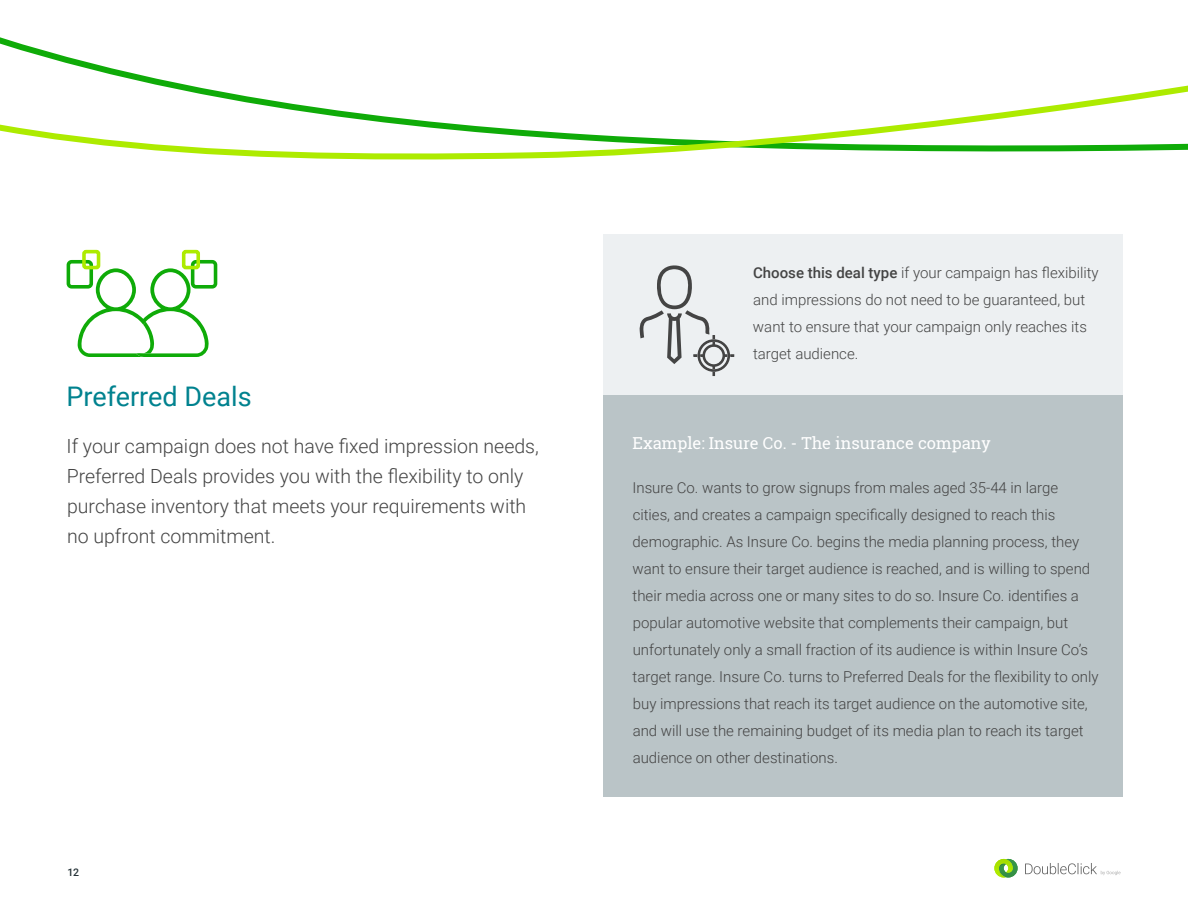
<style>
.page{position:relative;width:1188px;height:918px;background:#fff}
.page>*{position:absolute;margin:0;border:0;box-sizing:border-box;transform-origin:0 0}
.t1{font:27px "Roboto";color:#00828f}
.t2{font:300 19.5px/30px "Roboto";color:#444}
.t3{font:16.5px "Roboto Slab";color:#fff}
.t4{font:300 15px/27px "Roboto";color:#444}
.t5{font:500 10.5px "Roboto";color:#263338}
.s1{font-weight:500}
</style>
<div class="page">
<svg style="left:1025px;top:863px;width:95px;height:12px"></svg>
<svg style="left:994px;top:859px;width:24px;height:19px"></svg>
<svg style="left:0;top:37px;width:1188px;height:123px"></svg>
<svg style="left:78px;top:268px;width:131px;height:89px"></svg>
<div style="left:191px;top:260px;width:26px;height:29px;border:4px solid #0fab08;border-radius:3px"></div>
<div style="left:182px;top:250px;width:18px;height:19px;border:4px solid #adeb00;border-radius:2px"></div>
<div style="left:67px;top:260px;width:26px;height:29px;border:4px solid #0fab08;border-radius:3px"></div>
<div style="left:82px;top:250px;width:18px;height:19px;border:4px solid #adeb00;border-radius:2px"></div>
<div style="left:604px;top:235px;width:519px;height:160px;background:#edf0f2"></div>
<div style="left:604px;top:395px;width:519px;height:401px;background:#bac4c7"></div>
<svg style="left:639px;top:265px;width:95px;height:111px"></svg>
<h1 class="t1" style="left:67px;top:378px;width:187px">Preferred Deals</h1>
<h2 class="t2" style="left:67px;top:431px;width:474px">If your campaign does not have fixed impression needs, Preferred Deals provides you with the flexibility to only purchase inventory that meets your requirements with no upfront commitment.</h2>
<p class="t5" style="left:68px;top:865px;width:13px">12</p>
<p class="t4" style="left:753px;top:259px;width:347px"><span class="s1">Choose this deal type</span> if your campaign has flexibility and impressions do not need to be guaranteed, but want to ensure that your campaign only reaches its target audience.</p>
<p class="t3" style="left:633px;top:431px;width:360px">Example: Insure Co. - The insurance company</p>
<p class="t4" style="left:632px;top:473px;width:468px">Insure Co. wants to grow signups from males aged 35-44 in large cities, and creates a campaign specifically designed to reach this demographic. As Insure Co. begins the media planning process, they want to ensure their target audience is reached, and is willing to spend their media across one or many sites to do so. Insure Co. identifies a popular automotive website that complements their campaign, but unfortunately only a small fraction of its audience is within Insure Co’s target range. Insure Co. turns to Preferred Deals for the flexibility to only buy impressions that reach its target audience on the automotive site, and will use the remaining budget of its media plan to reach its target audience on other destinations.</p>
</div>
